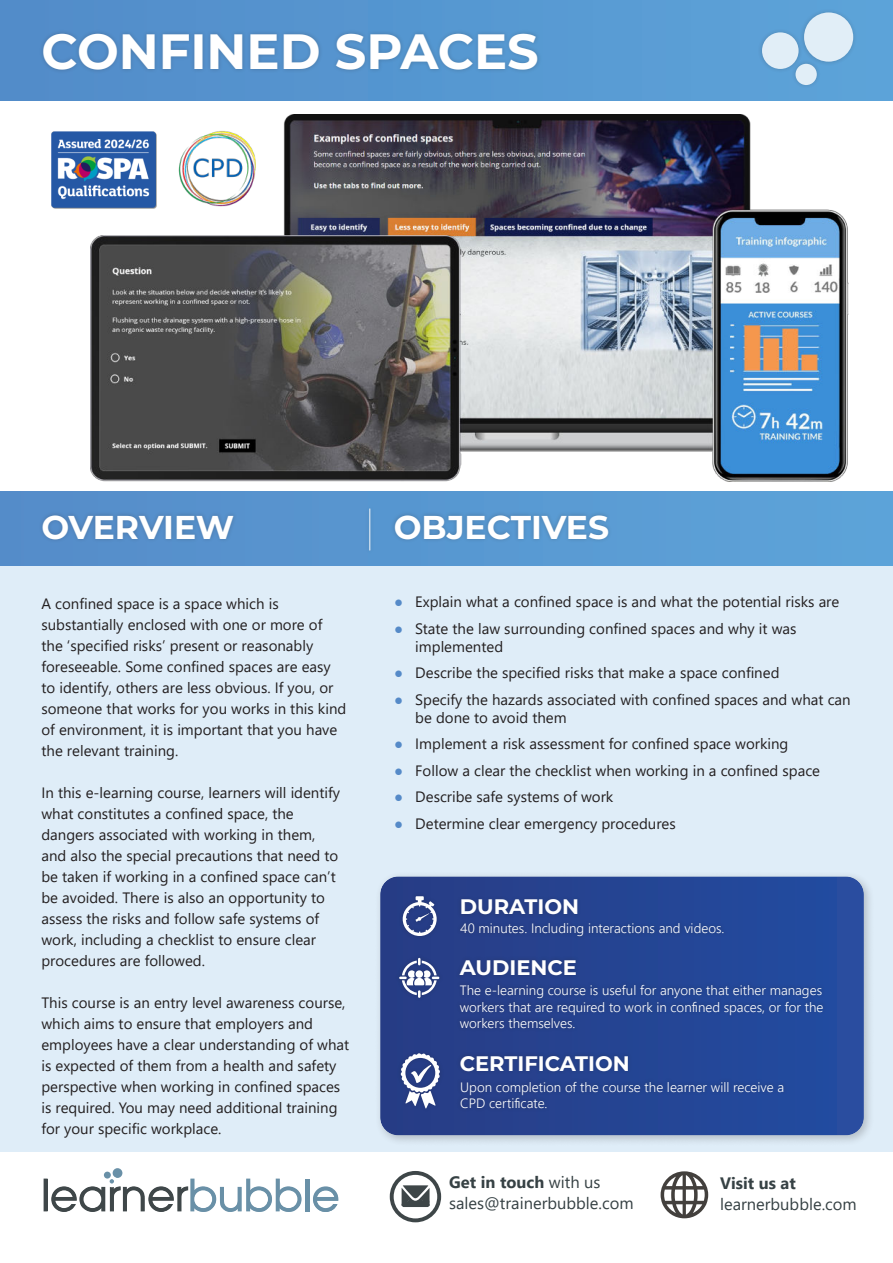
<style>
.page{position:relative;width:893px;height:1263px;background:#fff}
.page>*{position:absolute;margin:0;border:0;box-sizing:border-box;transform-origin:0 0}
.t1{font:700 49.5px "Montserrat";color:#fff}
.t2{font:700 33px "Montserrat";color:#fff}
.t3{font:700 21px "Montserrat";color:#fff}
.t4{font:16.5px/21px "Segoe UI";color:#364144}
.t5{font:700 16.5px "Segoe UI";color:#364144}
.t6{font:15px/21px "Segoe UI";color:#231f20}
.t7{font:300 13.5px/16.5px "Segoe UI";color:#fff}
.s1{font-weight:100;font-size:45px}
.s2{font-weight:300;color:#558ac8}
.s3{font-weight:700}
</style>
<div class="page">
<hr style="left:305px;top:1178px;width:4px;height:33px;background:#6990a7">
<div style="left:113px;top:1168px;width:9px;height:10px;background:#6990a7;border-radius:50%"></div>
<svg style="left:313px;top:1186px;width:26px;height:26px"></svg>
<svg style="left:44px;top:1178px;width:258px;height:34px"></svg>
<div style="left:104px;top:1171px;width:7px;height:7px;background:#6990a7;border-radius:50%"></div>
<svg style="left:392px;top:1173px;width:47px;height:47px"></svg>
<div style="left:390px;top:1171px;width:51px;height:51px;border:4px solid #3e4648;border-radius:50%"></div>
<svg style="left:402px;top:1185px;width:28px;height:22px"></svg>
<svg style="left:661px;top:1171px;width:47px;height:47px"></svg>
<div style="left:0;top:565px;width:893px;height:587px;background:#dfedf8"></div>
<div style="left:375px;top:871px;width:500px;height:276px;background:#231f20;opacity:.23"></div>
<svg style="left:380px;top:876px;width:484px;height:259px;background:#264695"></svg>
<div style="left:456px;top:1077px;width:331px;height:35px;background:#231f20;opacity:.18"></div>
<div style="left:456px;top:1051px;width:177px;height:24px;background:#263e85"></div>
<div style="left:455px;top:980px;width:372px;height:52px;background:#231f20;opacity:.18"></div>
<div style="left:456px;top:955px;width:125px;height:25px;background:#263e84"></div>
<div style="left:456px;top:919px;width:272px;height:22px;background:#25418c"></div>
<div style="left:457px;top:895px;width:125px;height:24px;background:#263e83"></div>
<div style="left:395px;top:953px;width:49px;height:49px;background:#263d87"></div>
<svg style="left:399px;top:958px;width:40px;height:40px"></svg>
<div style="left:397px;top:1049px;width:47px;height:63px;background:#263d86"></div>
<svg style="left:401px;top:1053px;width:39px;height:55px"></svg>
<div style="left:398px;top:891px;width:43px;height:49px;background:#263d86"></div>
<svg style="left:403px;top:896px;width:34px;height:40px"></svg>
<div style="left:0;top:492px;width:893px;height:73px;background:#5899d2"></div>
<div style="left:38px;top:510px;width:199px;height:33px;background:#231f20;opacity:.23"></div>
<div style="left:391px;top:510px;width:222px;height:33px;background:#231f20;opacity:.23"></div>
<div style="left:365px;top:505px;width:9px;height:50px;background:#5593cb"></div>
<img style="left:90px;top:115px;width:758px;height:367px">
<img style="left:51px;top:132px;width:106px;height:76px">
<img style="left:178px;top:129px;width:79px;height:80px">
<div style="left:0;top:0;width:893px;height:101px;background:linear-gradient(to right,#518bc9,#5ca4d9)"></div>
<div style="left:39px;top:29px;width:503px;height:45px;background:#231f20;opacity:.23"></div>
<div style="left:757px;top:28px;width:46px;height:46px;background:#5b9fd4"></div>
<div style="left:762px;top:32px;width:37px;height:37px;background:#e1eef7;border-radius:50%"></div>
<div style="left:799px;top:8px;width:59px;height:58px;background:#231f20;opacity:.23"></div>
<div style="left:804px;top:12px;width:49px;height:50px;background:#e1eef7;border-radius:50%"></div>
<div style="left:791px;top:59px;width:30px;height:30px;background:#231f20;opacity:.23"></div>
<svg style="left:795px;top:64px;width:22px;height:21px"></svg>
<h1 class="t1" style="left:41px;top:23px;width:499px">CONFINED SPACES</h1>
<h2 class="t2" style="left:41px;top:508px;width:194px">OVERVIEW</h2>
<h2 class="t2" style="left:363px;top:508px;width:247px"><span class="s1">|</span> OBJECTIVES</h2>
<p class="t6" style="left:41px;top:592px;width:306px">A confined space is a space which is substantially enclosed with one or more of the ‘specified risks’ present or reasonably foreseeable. Some confined spaces are easy to identify, others are less obvious. If you, or someone that works for you works in this kind of environment, it is important that you have the relevant training.</p>
<p class="t6" style="left:41px;top:781px;width:300px">In this e-learning course, learners will identify what constitutes a confined space, the dangers associated with working in them, and also the special precautions that need to be taken if working in a confined space can’t be avoided. There is also an opportunity to assess the risks and follow safe systems of work, including a checklist to ensure clear procedures are followed.</p>
<p class="t6" style="left:41px;top:991px;width:309px">This course is an entry level awareness course, which aims to ensure that employers and employees have a clear understanding of what is expected of them from a health and safety perspective when working in confined spaces is required. You may need additional training for your specific workplace.</p>
<p class="t6" style="left:394px;top:590px;width:447px"><span class="s2">●</span> Explain what a confined space is and what the potential risks are</p>
<p class="t6" style="left:415px;top:618px;width:383px;line-height:18px;text-indent:-21px"><span class="s2">●</span> State the law surrounding confined spaces and why it was implemented</p>
<p class="t6" style="left:394px;top:661px;width:387px"><span class="s2">●</span> Describe the specified risks that make a space confined</p>
<p class="t6" style="left:415px;top:689px;width:437px;line-height:18px;text-indent:-21px"><span class="s2">●</span> Specify the hazards associated with confined spaces and what can be done to avoid them</p>
<p class="t6" style="left:394px;top:732px;width:396px"><span class="s2">●</span> Implement a risk assessment for confined space working</p>
<p class="t6" style="left:394px;top:759px;width:428px"><span class="s2">●</span> Follow a clear the checklist when working in a confined space</p>
<p class="t6" style="left:394px;top:785px;width:221px"><span class="s2">●</span> Describe safe systems of work</p>
<p class="t6" style="left:394px;top:812px;width:283px"><span class="s2">●</span> Determine clear emergency procedures</p>
<h3 class="t3" style="left:460px;top:895px;width:121px">DURATION</h3>
<p class="t7" style="left:460px;top:919px;width:266px">40 minutes. Including interactions and videos.</p>
<h3 class="t3" style="left:460px;top:955px;width:119px">AUDIENCE</h3>
<p class="t7" style="left:460px;top:983px;width:365px;text-align:justify">The e-learning course is useful for anyone that either manages workers that are required to work in confined spaces, or for the workers themselves.</p>
<h3 class="t3" style="left:460px;top:1051px;width:171px">CERTIFICATION</h3>
<p class="t7" style="left:460px;top:1080px;width:325px">Upon completion of the course the learner will receive a<br>CPD certificate.</p>
<p class="t4" style="left:449px;top:1172px;width:186px"><span class="s3">Get in touch</span> with us sales@trainerbubble.com</p>
<p class="t5" style="left:720px;top:1173px;width:77px">Visit us at</p>
<p class="t4" style="left:720px;top:1194px;width:138px">learnerbubble.com</p>
</div>
